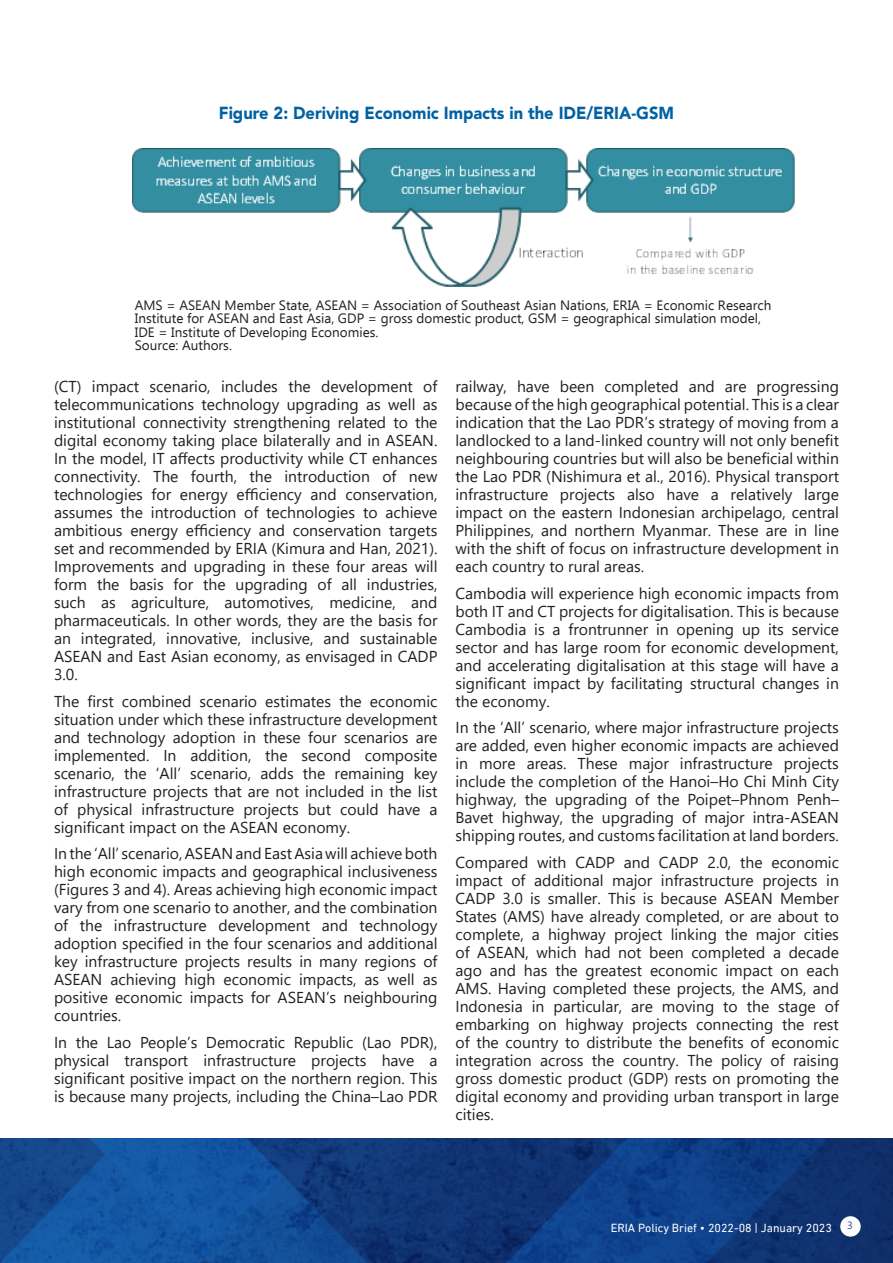
<style>
.page{position:relative;width:893px;height:1263px;background:#fff}
.page>*{position:absolute;margin:0;border:0;box-sizing:border-box;transform-origin:0 0}
.Figure_title{font:900 17.4px "Avenir LT Std";color:#0062a3;scale:.95 1}
.Paragraph{font:15.75px/18px "Segoe UI";color:#231f20;text-align:justify}
.t1{font:13.5px/13.5px "Ebrima";color:#231f20}
.t2{font:12px "DIN Next LT Pro";color:#fff}
.t3{font:10.5px "Ebrima";color:#253f8e}
</style>
<div class="page">
<img style="left:0;top:1138px;width:893px;height:125px">
<div style="left:840px;top:1216px;width:21px;height:20px;background:#fff;border-radius:50%"></div>
<img style="left:133px;top:148px;width:662px;height:139px">
<p class="Figure_title" style="left:219px;top:102px;width:481px">Figure 2: Deriving Economic Impacts in the IDE/ERIA-GSM</p>
<p class="t1" style="left:135px;top:298px;width:638px">AMS = ASEAN Member State, ASEAN = Association of Southeast Asian Nations, ERIA = Economic Research<br>Institute for ASEAN and East Asia, GDP = gross domestic product, GSM = geographical simulation model,<br>IDE = Institute of Developing Economies.</p>
<p class="t1" style="left:135px;top:338px;width:99px">Source: Authors.</p>
<p class="Paragraph" style="left:54px;top:376px;width:385px">(CT) impact scenario, includes the development of telecommunications technology upgrading as well as institutional connectivity strengthening related to the digital economy taking place bilaterally and in ASEAN.<br>In the model, IT affects productivity while CT enhances connectivity. The fourth, the introduction of new technologies for energy efficiency and conservation, assumes the introduction of technologies to achieve ambitious energy efficiency and conservation targets set and recommended by ERIA (Kimura and Han, 2021).<br>Improvements and upgrading in these four areas will form the basis for the upgrading of all industries, such as agriculture, automotives, medicine, and pharmaceuticals. In other words, they are the basis for an integrated, innovative, inclusive, and sustainable ASEAN and East Asian economy, as envisaged in CADP 3.0.</p>
<p class="Paragraph" style="left:54px;top:691px;width:385px">The first combined scenario estimates the economic situation under which these infrastructure development and technology adoption in these four scenarios are implemented. In addition, the second composite scenario, the ‘All’ scenario, adds the remaining key infrastructure projects that are not included in the list of physical infrastructure projects but could have a significant impact on the ASEAN economy.</p>
<p class="Paragraph" style="left:54px;top:843px;width:385px">In the ‘All’ scenario, ASEAN and East Asia will achieve both high economic impacts and geographical inclusiveness (Figures 3 and 4). Areas achieving high economic impact vary from one scenario to another, and the combination of the infrastructure development and technology adoption specified in the four scenarios and additional key infrastructure projects results in many regions of ASEAN achieving high economic impacts, as well as positive economic impacts for ASEAN’s neighbouring countries.</p>
<p class="Paragraph" style="left:54px;top:1032px;width:385px">In the Lao People’s Democratic Republic (Lao PDR), physical transport infrastructure projects have a significant positive impact on the northern region. This is because many projects, including the China–Lao PDR</p>
<p class="Paragraph" style="left:455px;top:376px;width:385px">railway, have been completed and are progressing because of the high geographical potential. This is a clear indication that the Lao PDR’s strategy of moving from a landlocked to a land-linked country will not only benefit neighbouring countries but will also be beneficial within the Lao PDR (Nishimura et al., 2016). Physical transport infrastructure projects also have a relatively large impact on the eastern Indonesian archipelago, central Philippines, and northern Myanmar. These are in line with the shift of focus on infrastructure development in each country to rural areas.</p>
<p class="Paragraph" style="left:455px;top:583px;width:385px">Cambodia will experience high economic impacts from both IT and CT projects for digitalisation. This is because Cambodia is a frontrunner in opening up its service sector and has large room for economic development, and accelerating digitalisation at this stage will have a significant impact by facilitating structural changes in the economy.</p>
<p class="Paragraph" style="left:455px;top:717px;width:385px">In the ‘All’ scenario, where major infrastructure projects are added, even higher economic impacts are achieved in more areas. These major infrastructure projects include the completion of the Hanoi–Ho Chi Minh City highway, the upgrading of the Poipet–Phnom Penh– Bavet highway, the upgrading of major intra-ASEAN shipping routes, and customs facilitation at land borders.</p>
<p class="Paragraph" style="left:455px;top:852px;width:385px">Compared with CADP and CADP 2.0, the economic impact of additional major infrastructure projects in CADP 3.0 is smaller. This is because ASEAN Member States (AMS) have already completed, or are about to complete, a highway project linking the major cities of ASEAN, which had not been completed a decade ago and has the greatest economic impact on each AMS. Having completed these projects, the AMS, and Indonesia in particular, are moving to the stage of embarking on highway projects connecting the rest of the country to distribute the benefits of economic integration across the country. The policy of raising gross domestic product (GDP) rests on promoting the digital economy and providing urban transport in large cities.</p>
<p class="t2" style="left:611px;top:1220px;width:223px">ERIA Policy Brief • 2022-08 | January 2023</p>
<p class="t3" style="left:847px;top:1218px;width:7px">3</p>
</div>
